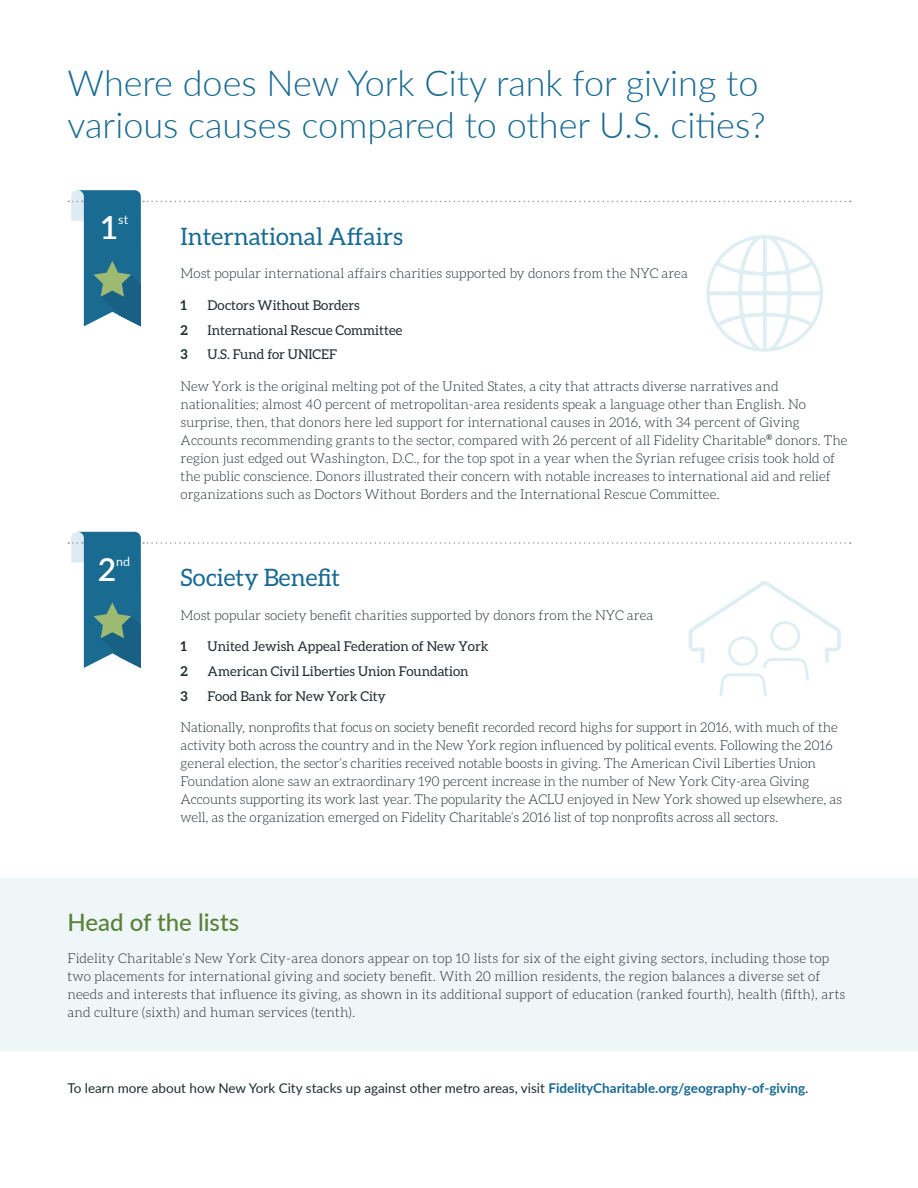
<style>
.page{position:relative;width:918px;height:1188px;background:#fff}
.page>*{position:absolute;margin:0;border:0;box-sizing:border-box;transform-origin:0 0}
.t1{font:300 36px/42px "Lato";color:#176a92}
.t2{font:600 31.95px "Lato";color:#fff}
.t3{font:24px "Aleo";color:#176a92}
.t4{font:500 24px "Lato";color:#5a8138}
.t5{font:300 13.5px/18px "Aleo";color:#212c2f}
.t6{font:13.5px "Aleo";color:#212c2f}
.t7{font:13.5px "Lato";color:#212c2f}
.t8{font:700 13.5px "Aleo";color:#212c2f}
.t9{font:12.45px "Lato";color:#fff}
.s1{font-weight:700;color:#176a92}
</style>
<div class="page">
<div style="left:0;top:878px;width:918px;height:173px;background:#eef6f8"></div>
<svg style="left:68px;top:190px;width:783px;height:162px"></svg>
<svg style="left:68px;top:532px;width:783px;height:164px"></svg>
<h1 class="t1" style="left:68px;top:61px;width:700px">Where does New York City rank for giving to various causes compared to other U.S. cities?</h1>
<h2 class="t2" style="left:100px;top:205px;width:20px">1</h2>
<p class="t9" style="left:118px;top:211px;width:11px">st</p>
<h2 class="t2" style="left:98px;top:546px;width:20px">2</h2>
<p class="t9" style="left:116px;top:553px;width:15px">nd</p>
<h3 class="t3" style="left:181px;top:223px;width:224px">International Affairs</h3>
<p class="t5" style="left:181px;top:265px;width:509px">Most popular international affairs charities supported by donors from the NYC area</p>
<p class="t8" style="left:181px;top:297px;width:8px">1</p>
<p class="t6" style="left:208px;top:298px;width:154px">Doctors Without Borders</p>
<p class="t8" style="left:181px;top:322px;width:9px">2</p>
<p class="t6" style="left:208px;top:322px;width:197px">International Rescue Committee</p>
<p class="t8" style="left:181px;top:347px;width:9px">3</p>
<p class="t6" style="left:208px;top:347px;width:131px">U.S. Fund for UNICEF</p>
<p class="t5" style="left:181px;top:377px;width:668px">New York is the original melting pot of the United States, a city that attracts diverse narratives and nationalities; almost 40 percent of metropolitan-area residents speak a language other than English. No surprise, then, that donors here led support for international causes in 2016, with 34 percent of Giving Accounts recommending grants to the sector, compared with 26 percent of all Fidelity Charitable<sup>®</sup> donors. The region just edged out Washington, D.C., for the top spot in a year when the Syrian refugee crisis took hold of the public conscience. Donors illustrated their concern with notable increases to international aid and relief organizations such as Doctors Without Borders and the International Rescue Committee.</p>
<h3 class="t3" style="left:181px;top:564px;width:161px">Society Benefit</h3>
<p class="t5" style="left:181px;top:606px;width:474px">Most popular society benefit charities supported by donors from the NYC area</p>
<p class="t8" style="left:181px;top:639px;width:8px">1</p>
<p class="t6" style="left:208px;top:639px;width:283px">United Jewish Appeal Federation of New York</p>
<p class="t8" style="left:181px;top:663px;width:9px">2</p>
<p class="t6" style="left:208px;top:664px;width:263px">American Civil Liberties Union Foundation</p>
<p class="t8" style="left:181px;top:688px;width:9px">3</p>
<p class="t6" style="left:208px;top:688px;width:180px">Food Bank for New York City</p>
<p class="t5" style="left:181px;top:718px;width:663px">Nationally, nonprofits that focus on society benefit recorded record highs for support in 2016, with much of the activity both across the country and in the New York region influenced by political events. Following the 2016 general election, the sector’s charities received notable boosts in giving. The American Civil Liberties Union Foundation alone saw an extraordinary 190 percent increase in the number of New York City-area Giving Accounts supporting its work last year. The popularity the ACLU enjoyed in New York showed up elsewhere, as well, as the organization emerged on Fidelity Charitable’s 2016 list of top nonprofits across all sectors.</p>
<h3 class="t4" style="left:68px;top:905px;width:173px">Head of the lists</h3>
<p class="t5" style="left:68px;top:949px;width:779px">Fidelity Charitable’s New York City-area donors appear on top 10 lists for six of the eight giving sectors, including those top two placements for international giving and society benefit. With 20 million residents, the region balances a diverse set of needs and interests that influence its giving, as shown in its additional support of education (ranked fourth), health (fifth), arts and culture (sixth) and human services (tenth).</p>
<p class="t7" style="left:68px;top:1078px;width:742px">To learn more about how New York City stacks up against other metro areas, visit <span class="s1">FidelityCharitable.org/geography-of-giving</span>.</p>
</div>
